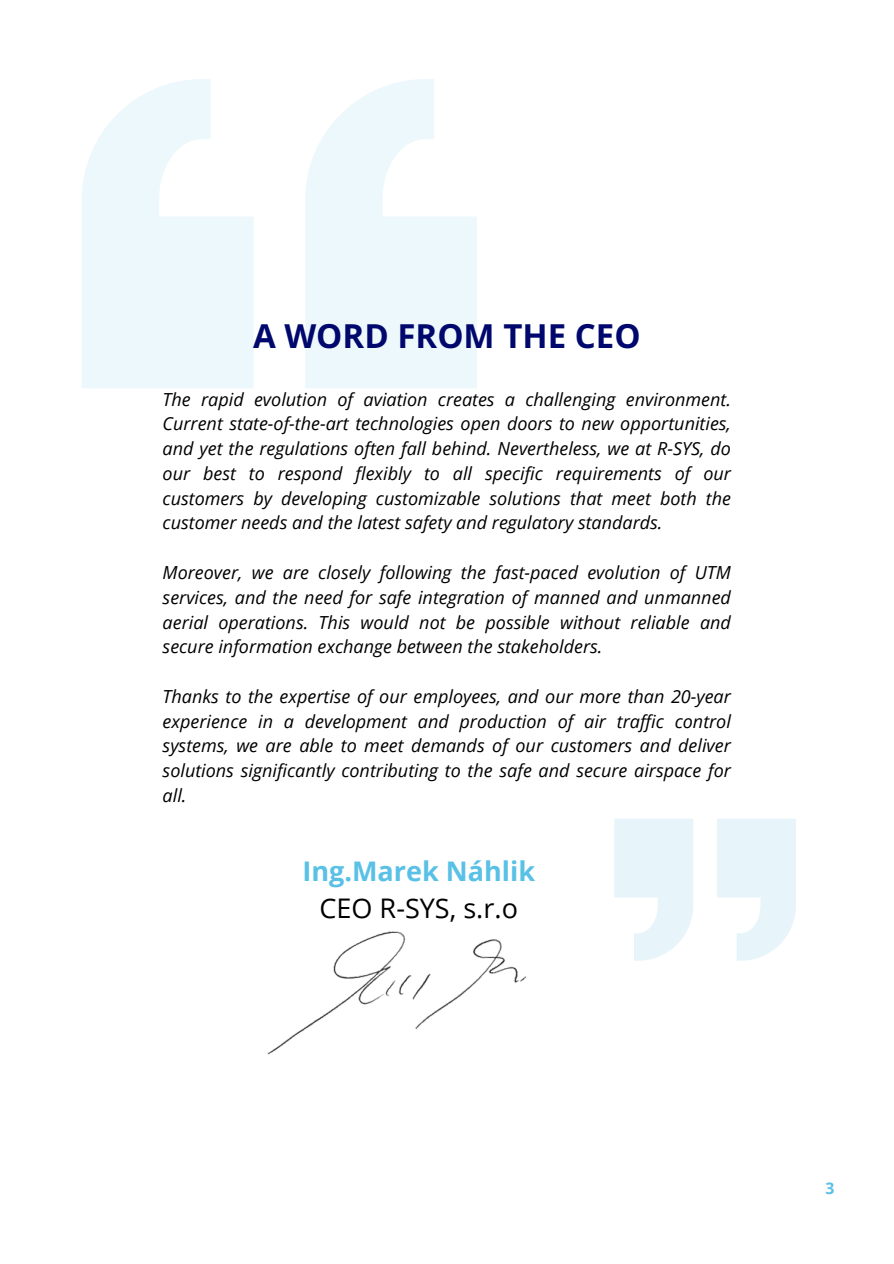
<style>
.page{position:relative;width:894px;height:1264px;background:#fff}
.page>*{position:absolute;margin:0;border:0;box-sizing:border-box;transform-origin:0 0}
.t1{font:700 33px "Open Sans";color:#00086d}
.t2{font:700 27px/37.2px "Open Sans";color:#59c0e6;text-align:center}
.t3{font:italic 18px/24.8px "Open Sans";color:#000;text-align:justify}
.t4{font:700 15.75px "Open Sans";color:#59c0e6}
.s1{font-weight:400;color:#000}
</style>
<div class="page">
<svg style="left:82px;top:79px;width:395px;height:309px;fill:#edf8fc"></svg>
<svg style="left:614px;top:819px;width:181px;height:141px"></svg>
<img style="left:267px;top:931px;width:260px;height:124px">
<h2 class="t1" style="left:253px;top:313px;width:389px">A WORD FROM THE CEO</h2>
<h1 class="t3" style="left:162px;top:386px;width:569px">The rapid evolution of aviation creates a challenging environment.<br>Current state-of-the-art technologies open doors to new opportunities, and yet the regulations often fall behind. Nevertheless, we at R-SYS, do our best to respond flexibly to all specific requirements of our customers by developing customizable solutions that meet both the customer needs and the latest safety and regulatory standards.</h1>
<p class="t3" style="left:162px;top:559px;width:569px">Moreover, we are closely following the fast-paced evolution of UTM services, and the need for safe integration of manned and unmanned aerial operations. This would not be possible without reliable and secure information exchange between the stakeholders.</p>
<p class="t3" style="left:162px;top:683px;width:569px">Thanks to the expertise of our employees, and our more than 20-year experience in a development and production of air traffic control systems, we are able to meet demands of our customers and deliver solutions significantly contributing to the safe and secure airspace for all.</p>
<p class="t2" style="left:302px;top:851px;width:234px">Ing.Marek Náhlik<br><span class="s1">CEO R-SYS, s.r.o</span></p>
<p class="t4" style="left:825px;top:1177px;width:11px">3</p>
</div>
